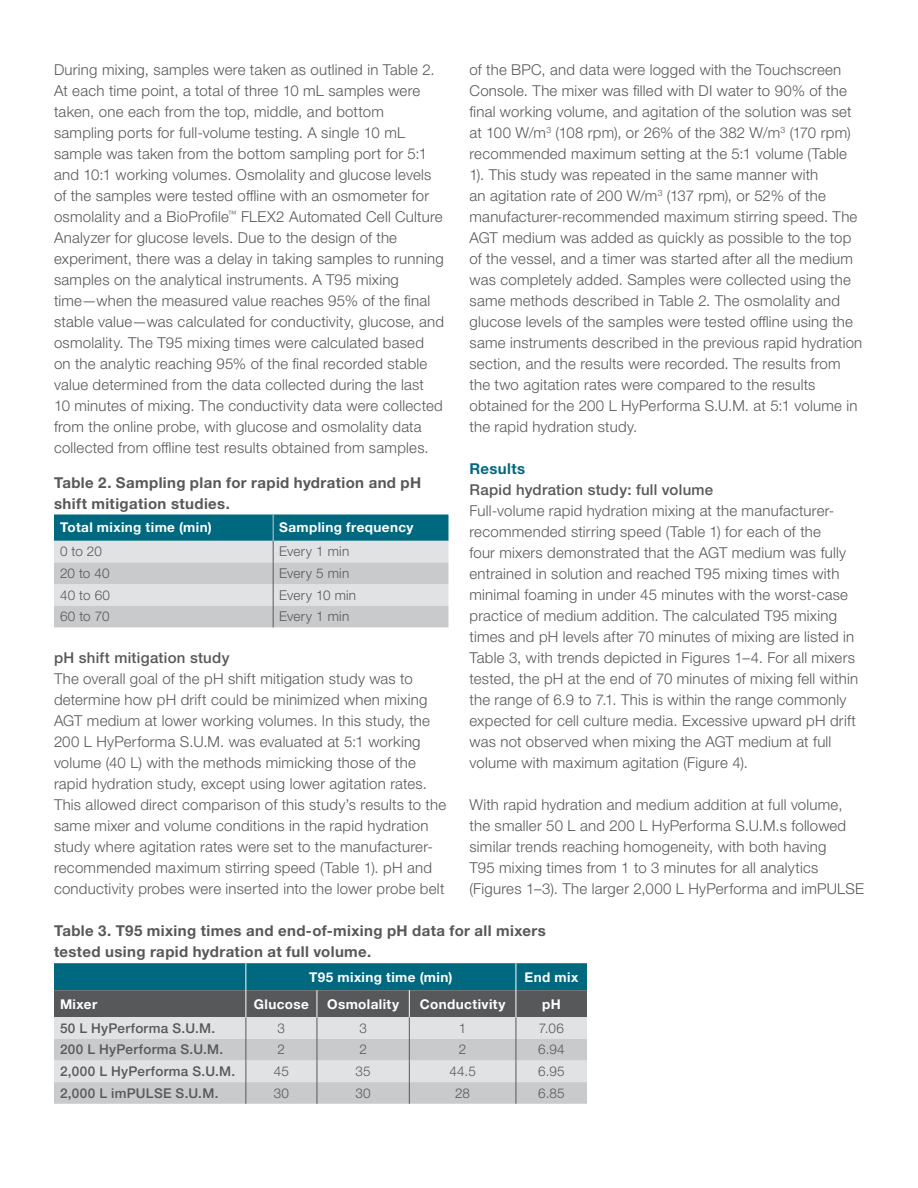
<style>
.page{position:relative;width:918px;height:1188px;background:#fff}
.page>*{position:absolute;margin:0;border:0;box-sizing:border-box;transform-origin:0 0}
.Body_Copy{font:300 15px/21px "Helvetica Neue LTW1 G";letter-spacing:.015em;color:#57585a}
.Table_Title{font:700 15px/21px "Helvetica Neue LTW1 G";letter-spacing:.025em;color:#57585a}
.Content_Subhead{font:500 15px "Helvetica Neue LTW1 G";letter-spacing:.02em;color:#57585a}
.Content_Header{font:700 15px "Helvetica Neue LTW1 G";letter-spacing:.025em;color:#00687f}
.Table_Text_-_Left{font:300 13.5px "Helvetica Neue LTW1 G";letter-spacing:.02em;color:#57585a}
.Table_Text_-_Left-2{font:500 13.5px "Helvetica Neue LTW1 G";letter-spacing:.025em;color:#57585a}
.Title_Row_-_Left{font:700 13.5px "Helvetica Neue LTW1 G";letter-spacing:.03em;color:#fff}
.Section_Group{font:700 13.5px "Helvetica Neue LTW1 G";letter-spacing:.03em;color:#fff}
</style>
<div class="page">
<svg style="left:54px;top:514px;width:394px;height:113px;background:#a3bcc3"></svg>
<svg style="left:54px;top:963px;width:533px;height:141px;background:#94a9af"></svg>
<p class="Body_Copy" style="left:470px;top:59px;width:394px">of the BPC, and data were logged with the Touchscreen Console. The mixer was filled with DI water to 90% of the final working volume, and agitation of the solution was set at 100 W/m<sup>3</sup> (108 rpm), or 26% of the 382 W/m<sup>3</sup> (170 rpm) recommended maximum setting at the 5:1 volume (Table 1). This study was repeated in the same manner with<br>an agitation rate of 200 W/m<sup>3</sup> (137 rpm), or 52% of the manufacturer-recommended maximum stirring speed. The AGT medium was added as quickly as possible to the top of the vessel, and a timer was started after all the medium was completely added. Samples were collected using the same methods described in Table 2. The osmolality and glucose levels of the samples were tested offline using the same instruments described in the previous rapid hydration section, and the results were recorded. The results from the two agitation rates were compared to the results obtained for the 200 L HyPerforma S.U.M. at 5:1 volume in the rapid hydration study.</p>
<p class="Content_Header" style="left:470px;top:459px;width:57px">Results</p>
<p class="Content_Subhead" style="left:470px;top:481px;width:245px">Rapid hydration study: full volume</p>
<p class="Body_Copy" style="left:470px;top:500px;width:390px">Full-volume rapid hydration mixing at the manufacturer&shy;recommended stirring speed (Table 1) for each of the<br>four mixers demonstrated that the AGT medium was fully entrained in solution and reached T95 mixing times with minimal foaming in under 45 minutes with the worst-case practice of medium addition. The calculated T95 mixing times and pH levels after 70 minutes of mixing are listed in Table 3, with trends depicted in Figures 1–4. For all mixers tested, the pH at the end of 70 minutes of mixing fell within the range of 6.9 to 7.1. This is within the range commonly expected for cell culture media. Excessive upward pH drift was not observed when mixing the AGT medium at full volume with maximum agitation (Figure 4).</p>
<p class="Body_Copy" style="left:470px;top:794px;width:396px">With rapid hydration and medium addition at full volume, the smaller 50 L and 200 L HyPerforma S.U.M.s followed similar trends reaching homogeneity, with both having<br>T95 mixing times from 1 to 3 minutes for all analytics (Figures 1–3). The larger 2,000 L HyPerforma and imPULSE</p>
<p class="Table_Title" style="left:54px;top:920px;width:493px">Table 3. T95 mixing times and end-of-mixing pH data for all mixers tested using rapid hydration at full volume.</p>
<p class="Title_Row_-_Left" style="left:309px;top:968px;width:145px">T95 mixing time (min)</p>
<p class="Title_Row_-_Left" style="left:525px;top:968px;width:55px">End mix</p>
<p class="Section_Group" style="left:60px;top:995px;width:39px">Mixer</p>
<p class="Section_Group" style="left:254px;top:995px;width:56px">Glucose</p>
<p class="Section_Group" style="left:327px;top:995px;width:73px">Osmolality</p>
<p class="Section_Group" style="left:420px;top:995px;width:87px">Conductivity</p>
<p class="Section_Group" style="left:542px;top:995px;width:20px">pH</p>
<p class="Table_Text_-_Left-2" style="left:60px;top:1020px;width:157px">50 L HyPerforma S.U.M.</p>
<p class="Table_Text_-_Left" style="left:278px;top:1020px;width:9px">3</p>
<p class="Table_Text_-_Left" style="left:359px;top:1020px;width:9px">3</p>
<p class="Table_Text_-_Left" style="left:459px;top:1020px;width:9px">1</p>
<p class="Table_Text_-_Left" style="left:539px;top:1020px;width:27px">7.06</p>
<p class="Table_Text_-_Left-2" style="left:60px;top:1042px;width:165px">200 L HyPerforma S.U.M.</p>
<p class="Table_Text_-_Left" style="left:278px;top:1041px;width:9px">2</p>
<p class="Table_Text_-_Left" style="left:359px;top:1041px;width:9px">2</p>
<p class="Table_Text_-_Left" style="left:459px;top:1041px;width:9px">2</p>
<p class="Table_Text_-_Left" style="left:538px;top:1041px;width:28px">6.94</p>
<p class="Table_Text_-_Left-2" style="left:60px;top:1063px;width:177px">2,000 L HyPerforma S.U.M.</p>
<p class="Table_Text_-_Left" style="left:274px;top:1063px;width:17px">45</p>
<p class="Table_Text_-_Left" style="left:356px;top:1063px;width:17px">35</p>
<p class="Table_Text_-_Left" style="left:449px;top:1063px;width:28px">44.5</p>
<p class="Table_Text_-_Left" style="left:538px;top:1063px;width:28px">6.95</p>
<p class="Table_Text_-_Left-2" style="left:60px;top:1085px;width:160px">2,000 L imPULSE S.U.M.</p>
<p class="Table_Text_-_Left" style="left:274px;top:1085px;width:17px">30</p>
<p class="Table_Text_-_Left" style="left:355px;top:1085px;width:17px">30</p>
<p class="Table_Text_-_Left" style="left:455px;top:1085px;width:16px">28</p>
<p class="Table_Text_-_Left" style="left:538px;top:1085px;width:28px">6.85</p>
<p class="Body_Copy" style="left:54px;top:59px;width:392px">During mixing, samples were taken as outlined in Table 2.<br>At each time point, a total of three 10 mL samples were taken, one each from the top, middle, and bottom sampling ports for full-volume testing. A single 10 mL sample was taken from the bottom sampling port for 5:1 and 10:1 working volumes. Osmolality and glucose levels of the samples were tested offline with an osmometer for osmolality and a BioProfile<sup>™</sup> FLEX2 Automated Cell Culture Analyzer for glucose levels. Due to the design of the experiment, there was a delay in taking samples to running samples on the analytical instruments. A T95 mixing time—when the measured value reaches 95% of the final stable value—was calculated for conductivity, glucose, and osmolality. The T95 mixing times were calculated based on the analytic reaching 95% of the final recorded stable value determined from the data collected during the last<br>10 minutes of mixing. The conductivity data were collected from the online probe, with glucose and osmolality data collected from offline test results obtained from samples.</p>
<p class="Table_Title" style="left:54px;top:472px;width:369px">Table 2. Sampling plan for rapid hydration and pH shift mitigation studies.</p>
<p class="Title_Row_-_Left" style="left:60px;top:519px;width:153px">Total mixing time (min)</p>
<p class="Title_Row_-_Left" style="left:279px;top:519px;width:136px">Sampling frequency</p>
<p class="Table_Text_-_Left" style="left:60px;top:543px;width:44px">0 to 20</p>
<p class="Table_Text_-_Left" style="left:279px;top:543px;width:72px">Every 1 min</p>
<p class="Table_Text_-_Left" style="left:60px;top:565px;width:51px">20 to 40</p>
<p class="Table_Text_-_Left" style="left:279px;top:565px;width:72px">Every 5 min</p>
<p class="Table_Text_-_Left" style="left:60px;top:587px;width:52px">40 to 60</p>
<p class="Table_Text_-_Left" style="left:279px;top:587px;width:79px">Every 10 min</p>
<p class="Table_Text_-_Left" style="left:60px;top:608px;width:51px">60 to 70</p>
<p class="Table_Text_-_Left" style="left:279px;top:608px;width:72px">Every 1 min</p>
<p class="Content_Subhead" style="left:54px;top:649px;width:177px">pH shift mitigation study</p>
<p class="Body_Copy" style="left:54px;top:668px;width:394px">The overall goal of the pH shift mitigation study was to determine how pH drift could be minimized when mixing AGT medium at lower working volumes. In this study, the 200 L HyPerforma S.U.M. was evaluated at 5:1 working volume (40 L) with the methods mimicking those of the rapid hydration study, except using lower agitation rates.<br>This allowed direct comparison of this study’s results to the same mixer and volume conditions in the rapid hydration study where agitation rates were set to the manufacturer&shy;recommended maximum stirring speed (Table 1). pH and conductivity probes were inserted into the lower probe belt</p>
</div>
